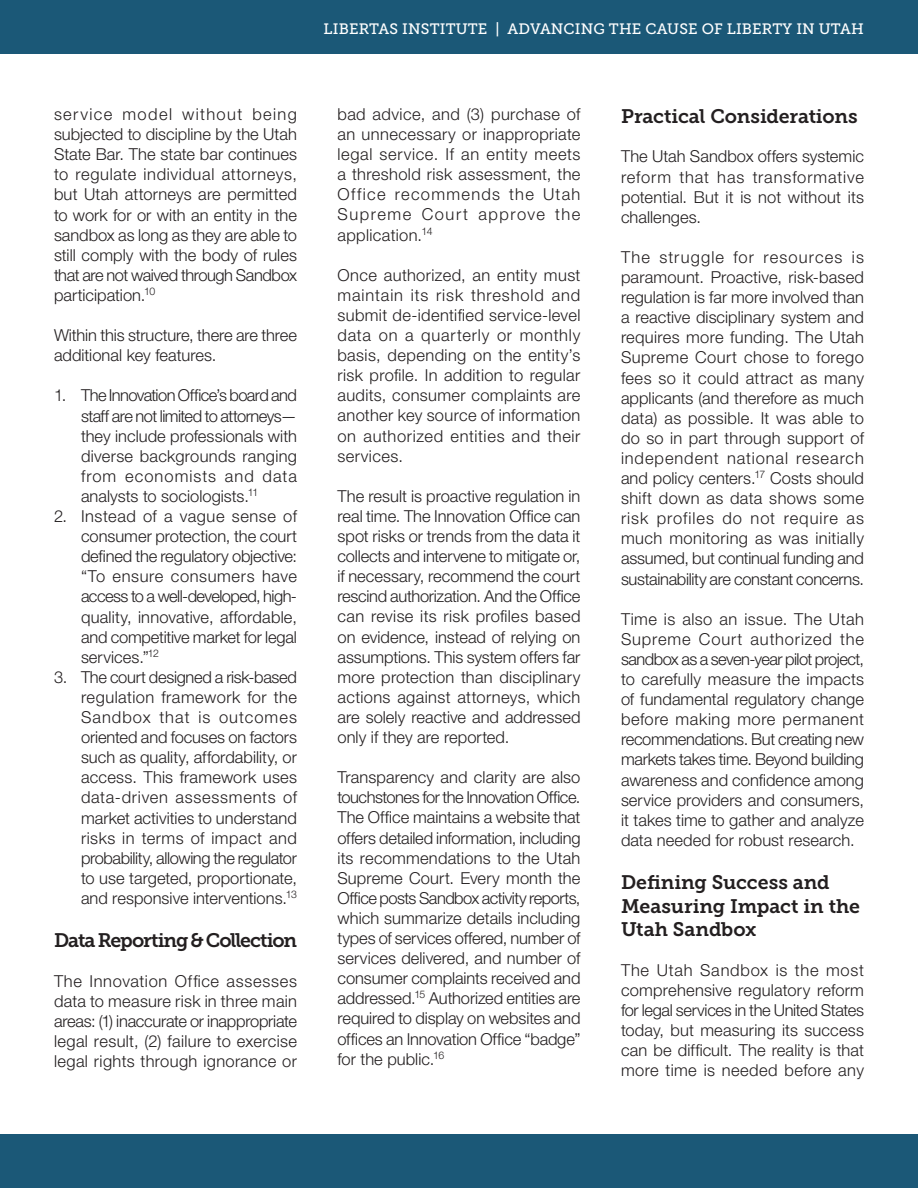
<style>
.page{position:relative;width:918px;height:1188px;background:#fff}
.page>*{position:absolute;margin:0;border:0;box-sizing:border-box;transform-origin:0 0}
.t1{font:19.5px/23.4px "Museo Slab 700";letter-spacing:-.01em;color:#231f20}
.t2{font:19.5px "Museo Slab 700";letter-spacing:-.055em;color:#231f20}
.t3{font:300 16.5px/20.1px "Helvetica Neue LT Pro";letter-spacing:.005em;color:#231f20;text-align:justify}
.t4{font:15px "Museo Slab 500";letter-spacing:.01em;color:#fff}
</style>
<div class="page">
<div style="left:0;top:1134px;width:918px;height:54px;background:#1b5877"></div>
<div style="left:0;top:0;width:918px;height:54px;background:#1b5877"></div>
<p class="t4" style="left:324px;top:20px;width:542px">LIBERTAS INSTITUTE | ADVANCING THE CAUSE OF LIBERTY IN UTAH</p>
<p class="t3" style="left:54px;top:104px;width:245px">service model without being subjected to discipline by the Utah State Bar. The state bar continues to regulate individual attorneys, but Utah attorneys are permitted to work for or with an entity in the sandbox as long as they are able to still comply with the body of rules that are not waived through Sandbox participation.<sup>10</sup></p>
<p class="t3" style="left:54px;top:325px;width:244px">Within this structure, there are three additional key features.</p>
<p class="t3" style="left:81px;top:385px;width:218px;text-indent:-27px">1. The Innovation Office’s board and staff are not limited to attorneys— they include professionals with diverse backgrounds ranging from economists and data analysts to sociologists.<sup>11</sup></p>
<p class="t3" style="left:81px;top:506px;width:218px;text-indent:-27px">2. Instead of a vague sense of consumer protection, the court defined the regulatory objective: “To ensure consumers have access to a well-developed, high&shy;quality, innovative, affordable, and competitive market for legal services.”<sup>12</sup></p>
<p class="t3" style="left:81px;top:667px;width:218px;text-indent:-27px">3. The court designed a risk-based regulation framework for the Sandbox that is outcomes oriented and focuses on factors such as quality, affordability, or access. This framework uses data-driven assessments of market activities to understand risks in terms of impact and probability, allowing the regulator to use targeted, proportionate, and responsive interventions.<sup>13</sup></p>
<p class="t2" style="left:54px;top:930px;width:245px">Data Reporting &amp; Collection</p>
<p class="t3" style="left:54px;top:971px;width:245px">The Innovation Office assesses data to measure risk in three main areas: (1) inaccurate or inappropriate legal result, (2) failure to exercise legal rights through ignorance or</p>
<p class="t3" style="left:338px;top:104px;width:245px">bad advice, and (3) purchase of an unnecessary or inappropriate legal service. If an entity meets a threshold risk assessment, the Office recommends the Utah Supreme Court approve the application.<sup>14</sup></p>
<p class="t3" style="left:338px;top:265px;width:245px">Once authorized, an entity must maintain its risk threshold and submit de-identified service-level data on a quarterly or monthly basis, depending on the entity’s risk profile. In addition to regular audits, consumer complaints are another key source of information on authorized entities and their services.</p>
<p class="t3" style="left:338px;top:486px;width:245px">The result is proactive regulation in real time. The Innovation Office can spot risks or trends from the data it collects and intervene to mitigate or, if necessary, recommend the court rescind authorization. And the Office can revise its risk profiles based on evidence, instead of relying on assumptions. This system offers far more protection than disciplinary actions against attorneys, which are solely reactive and addressed only if they are reported.</p>
<p class="t3" style="left:338px;top:767px;width:245px">Transparency and clarity are also touchstones for the Innovation Office.<br>The Office maintains a website that offers detailed information, including its recommendations to the Utah Supreme Court. Every month the Office posts Sandbox activity reports, which summarize details including types of services offered, number of services delivered, and number of consumer complaints received and addressed.<sup>15</sup> Authorized entities are required to display on websites and offices an Innovation Office “badge” for the public.<sup>16</sup></p>
<p class="t1" style="left:621px;top:105px;width:238px">Practical Considerations</p>
<p class="t3" style="left:621px;top:146px;width:245px">The Utah Sandbox offers systemic reform that has transformative potential. But it is not without its challenges.</p>
<p class="t3" style="left:621px;top:247px;width:245px">The struggle for resources is paramount. Proactive, risk-based regulation is far more involved than a reactive disciplinary system and requires more funding. The Utah Supreme Court chose to forego fees so it could attract as many applicants (and therefore as much data) as possible. It was able to do so in part through support of independent national research and policy centers.<sup>17</sup> Costs should shift down as data shows some risk profiles do not require as much monitoring as was initially assumed, but continual funding and sustainability are constant concerns.</p>
<p class="t3" style="left:621px;top:609px;width:245px">Time is also an issue. The Utah Supreme Court authorized the sandbox as a seven-year pilot project, to carefully measure the impacts of fundamental regulatory change before making more permanent recommendations. But creating new markets takes time. Beyond building awareness and confidence among service providers and consumers, it takes time to gather and analyze data needed for robust research.</p>
<p class="t1" style="left:621px;top:871px;width:241px">Defining Success and<br>Measuring Impact in the<br>Utah Sandbox</p>
<p class="t3" style="left:621px;top:960px;width:245px">The Utah Sandbox is the most comprehensive regulatory reform for legal services in the United States today, but measuring its success can be difficult. The reality is that more time is needed before any</p>
</div>
